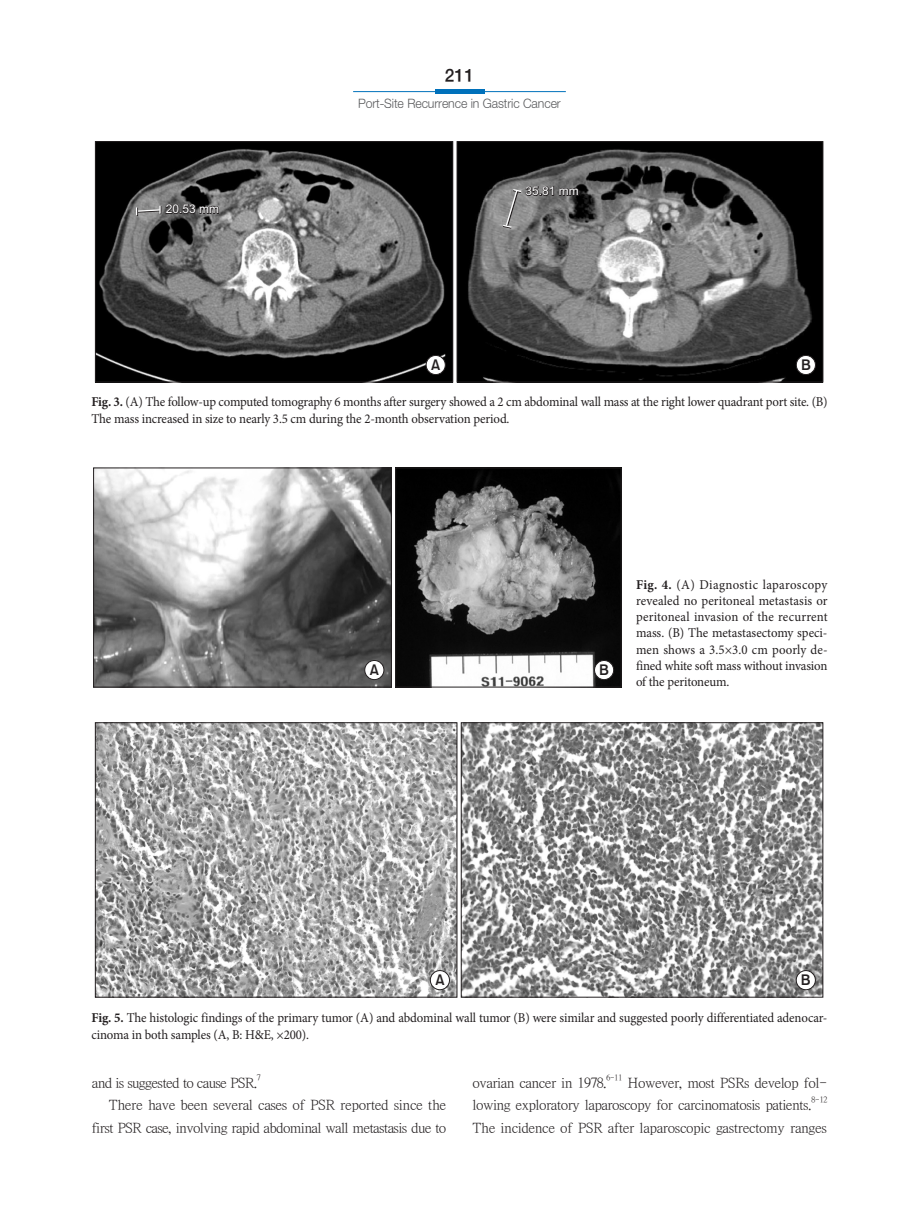
<style>
.page{position:relative;width:919px;height:1217px;background:#fff}
.page>*{position:absolute;margin:0;border:0;box-sizing:border-box;transform-origin:0 0}
.t1{font:18px "Sand Kg";color:#231f20}
.t2{font:15px "Gothic 725 BT Bold A";color:#231f20}
.본문_바탕글{font:14.25px/22.5px "Ymjo 420";letter-spacing:-.08em;color:#231f20;text-align:right}
.그림제목{font:13.5px/16.2px "Minion Pro";letter-spacing:-.015em;color:#231f20;scale:.95 1}
.머리글_왼쪽{font:12.75px "Sand Jg";letter-spacing:-.005em;color:#57585a}
.t3{font:12px "Arial";color:#fff}
.본문_바탕글-2{font:8.25px "Ymjo 420";color:#231f20}
.s1{font-weight:700}
</style>
<div class="page">
<hr style="left:353px;top:91px;width:213px;height:1px;background:#0071bb">
<div style="left:435px;top:89px;width:49px;height:5px;background:#0071bb"></div>
<img style="left:97px;top:143px;width:354px;height:237px">
<div style="left:95px;top:141px;width:358px;height:241px;border:1px solid #231f20"></div>
<img style="left:459px;top:143px;width:362px;height:237px">
<div style="left:426px;top:355px;width:19px;height:19px;background:#fff;border-radius:50%"></div>
<div style="left:426px;top:355px;width:19px;height:20px;border:1px solid #231f20;border-radius:50%"></div>
<div style="left:796px;top:355px;width:19px;height:19px;background:#fff;border-radius:50%"></div>
<div style="left:796px;top:355px;width:19px;height:20px;border:1px solid #231f20;border-radius:50%"></div>
<svg style="left:136px;top:188px;width:84px;height:28px;background:#5b5a5a"></svg>
<svg style="left:501px;top:170px;width:79px;height:59px;background:#696868"></svg>
<div style="left:457px;top:141px;width:366px;height:241px;border:1px solid #231f20"></div>
<img style="left:95px;top:469px;width:294px;height:216px">
<div style="left:93px;top:467px;width:298px;height:220px;border:1px solid #231f20"></div>
<img style="left:397px;top:469px;width:222px;height:216px">
<div style="left:365px;top:660px;width:19px;height:19px;background:#fff;border-radius:50%"></div>
<div style="left:364px;top:660px;width:20px;height:19px;border:1px solid #231f20;border-radius:50%"></div>
<div style="left:594px;top:660px;width:19px;height:19px;background:#fff;border-radius:50%"></div>
<div style="left:594px;top:660px;width:20px;height:19px;border:1px solid #231f20;border-radius:50%"></div>
<div style="left:395px;top:467px;width:226px;height:220px;border:1px solid #231f20"></div>
<img style="left:97px;top:724px;width:358px;height:271px">
<div style="left:95px;top:722px;width:362px;height:275px;border:1px solid #231f20"></div>
<img style="left:463px;top:724px;width:358px;height:271px">
<div style="left:430px;top:970px;width:19px;height:19px;background:#fff;border-radius:50%"></div>
<div style="left:430px;top:970px;width:19px;height:19px;border:1px solid #231f20;border-radius:50%"></div>
<div style="left:796px;top:970px;width:19px;height:19px;background:#fff;border-radius:50%"></div>
<div style="left:795px;top:970px;width:20px;height:19px;border:1px solid #231f20;border-radius:50%"></div>
<div style="left:461px;top:722px;width:362px;height:275px;border:1px solid #231f20"></div>
<p class="t1" style="left:445px;top:67px;width:31px">211</p>
<p class="머리글_왼쪽" style="left:358px;top:98px;width:204px">Port-Site Recurrence in Gastric Cancer</p>
<p class="t3" style="left:166px;top:204px;width:55px">20.53 mm</p>
<p class="t3" style="left:525px;top:186px;width:55px">35.81 mm</p>
<p class="t2" style="left:431px;top:356px;width:11px">A</p>
<p class="t2" style="left:801px;top:356px;width:11px">B</p>
<p class="그림제목" style="left:91px;top:394px;width:776px"><span class="s1">Fig. 3.</span> (A) The follow-up computed tomography 6 months after surgery showed a 2 cm abdominal wall mass at the right lower quadrant port site. (B)<br>The mass increased in size to nearly 3.5 cm during the 2-month observation period.</p>
<p class="t2" style="left:370px;top:661px;width:11px">A</p>
<p class="t2" style="left:599px;top:661px;width:11px">B</p>
<p class="그림제목" style="left:636px;top:576px;width:203px;text-align:justify"><span class="s1">Fig. 4.</span> (A) Diagnostic laparoscopy revealed no peritoneal metastasis or peritoneal invasion of the recurrent mass. (B) The metastasectomy speci&shy;men shows a 3.5×3.0 cm poorly de&shy;fined white soft mass without invasion of the peritoneum.</p>
<p class="t2" style="left:435px;top:971px;width:11px">A</p>
<p class="t2" style="left:800px;top:971px;width:11px">B</p>
<p class="그림제목" style="left:91px;top:1009px;width:776px"><span class="s1">Fig. 5.</span> The histologic findings of the primary tumor (A) and abdominal wall tumor (B) were similar and suggested poorly differentiated adenocar&shy;cinoma in both samples (A, B: H&amp;E, ×200).</p>
<p class="본문_바탕글" style="left:91px;top:1071px;width:168px">and is suggested to cause PSR.</p>
<p class="본문_바탕글-2" style="left:256px;top:1073px;width:6px">7</p>
<p class="본문_바탕글" style="left:91px;top:1093px;width:356px">There have been several cases of PSR reported since the first PSR case, involving rapid abdominal wall metastasis due to</p>
<p class="본문_바탕글" style="left:472px;top:1071px;width:136px">ovarian cancer in 1978.</p>
<p class="본문_바탕글-2" style="left:606px;top:1073px;width:18px">6-11</p>
<p class="본문_바탕글" style="left:472px;top:1071px;width:357px;text-align:left;text-indent:155px">However, most PSRs develop fol&shy;lowing exploratory laparoscopy for carcinomatosis patients.</p>
<p class="본문_바탕글-2" style="left:811px;top:1095px;width:18px">8-12</p>
<p class="본문_바탕글" style="left:472px;top:1116px;width:356px">The incidence of PSR after laparoscopic gastrectomy ranges</p>
</div>
